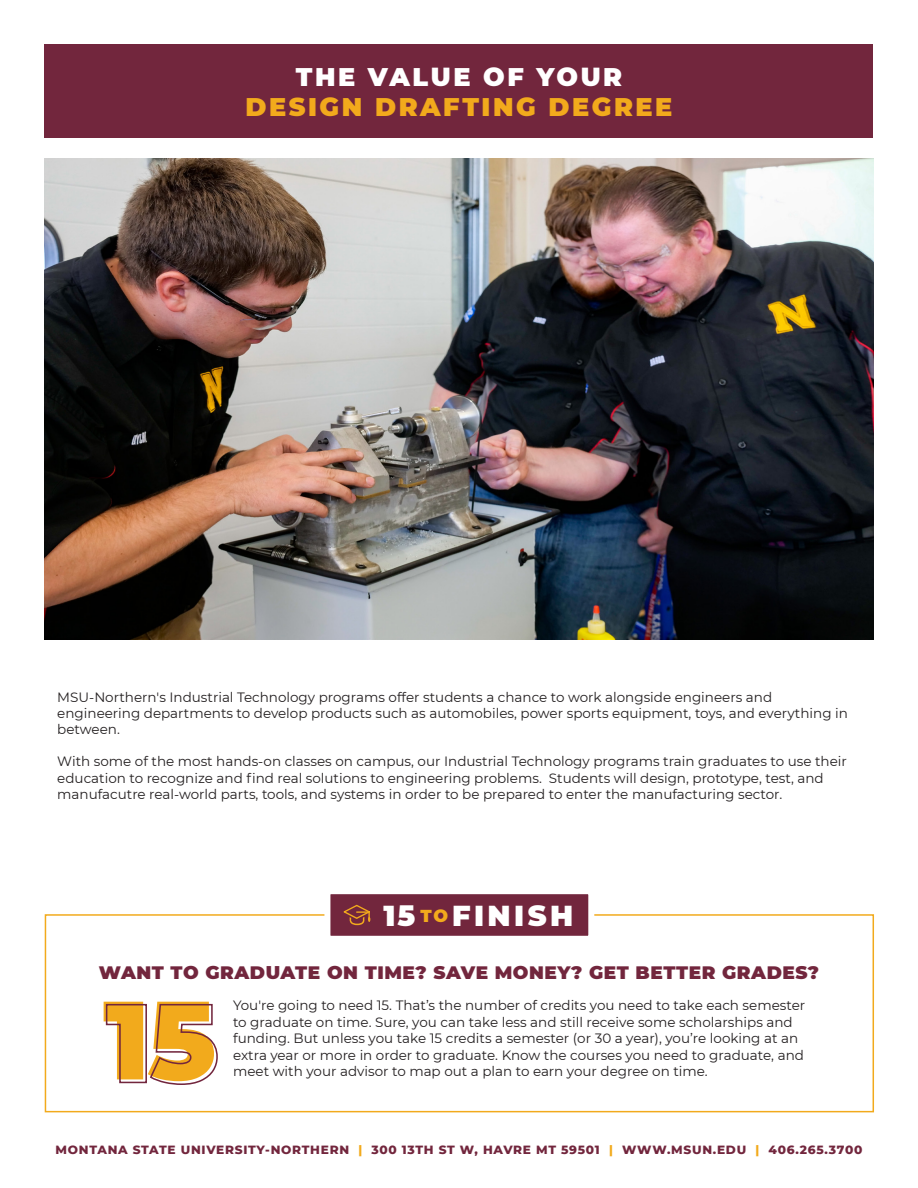
<style>
.page{position:relative;width:918px;height:1188px;background:#fff}
.page>*{position:absolute;margin:0;border:0;box-sizing:border-box;transform-origin:0 0}
.t1{font:900 111px "Montserrat";color:#f2aa1c}
.t2{font:900 28.8px "Montserrat";letter-spacing:.12em;color:#fff}
.t3{font:900 25.5px/30.6px "Montserrat";letter-spacing:.1em;color:#f2aa1c;text-align:center}
.t4{font:900 18px "Montserrat";letter-spacing:.03em;color:#72263d}
.t5{font:13.5px/16.2px "Montserrat";color:#231f20}
.t6{font:800 12.15px "Montserrat";letter-spacing:.06em;color:#72263d}
.s1{color:#fff}
.s2{font-size:17.25px;color:#f2aa1c}
.s3{color:#f2aa1c}
</style>
<div class="page">
<div style="left:45px;top:914px;width:829px;height:198px;border:2px solid #f2aa1c"></div>
<img style="left:45px;top:158px;width:828px;height:481px">
<div style="left:45px;top:45px;width:828px;height:93px;background:#72263d"></div>
<svg style="left:321px;top:894px;width:276px;height:42px;background:#7e374a"></svg>
<p class="t3" style="left:246px;top:60px;width:428px"><span class="s1">THE VALUE OF YOUR<br></span>DESIGN DRAFTING DEGREE</p>
<p class="t5" style="left:57px;top:688px;width:792px">MSU-Northern's Industrial Technology programs offer students a chance to work alongside engineers and engineering departments to develop products such as automobiles, power sports equipment, toys, and everything in between.</p>
<p class="t5" style="left:57px;top:753px;width:791px">With some of the most hands-on classes on campus, our Industrial Technology programs train graduates to use their education to recognize and find real solutions to engineering problems. Students will design, prototype, test, and manufacutre real-world parts, tools, and systems in order to be prepared to enter the manufacturing sector.</p>
<p class="t2" style="left:384px;top:894px;width:191px">15 <span class="s2">TO</span>FINISH</p>
<p class="t4" style="left:99px;top:959px;width:722px">WANT TO GRADUATE ON TIME? SAVE MONEY? GET BETTER GRADES?</p>
<p class="t1" style="left:103px;top:957px;width:114px">15</p>
<p class="t5" style="left:233px;top:997px;width:574px">You're going to need 15. That’s the number of credits you need to take each semester to graduate on time. Sure, you can take less and still receive some scholarships and funding. But unless you take 15 credits a semester (or 30 a year), you’re looking at an extra year or more in order to graduate. Know the courses you need to graduate, and meet with your advisor to map out a plan to earn your degree on time.</p>
<p class="t6" style="left:56px;top:1141px;width:808px">MONTANA STATE UNIVERSITY-NORTHERN <span class="s3">|</span> 300 13TH ST W, HAVRE MT 59501 <span class="s3">|</span> WWW.MSUN.EDU <span class="s3">|</span> 406.265.3700</p>
</div>
